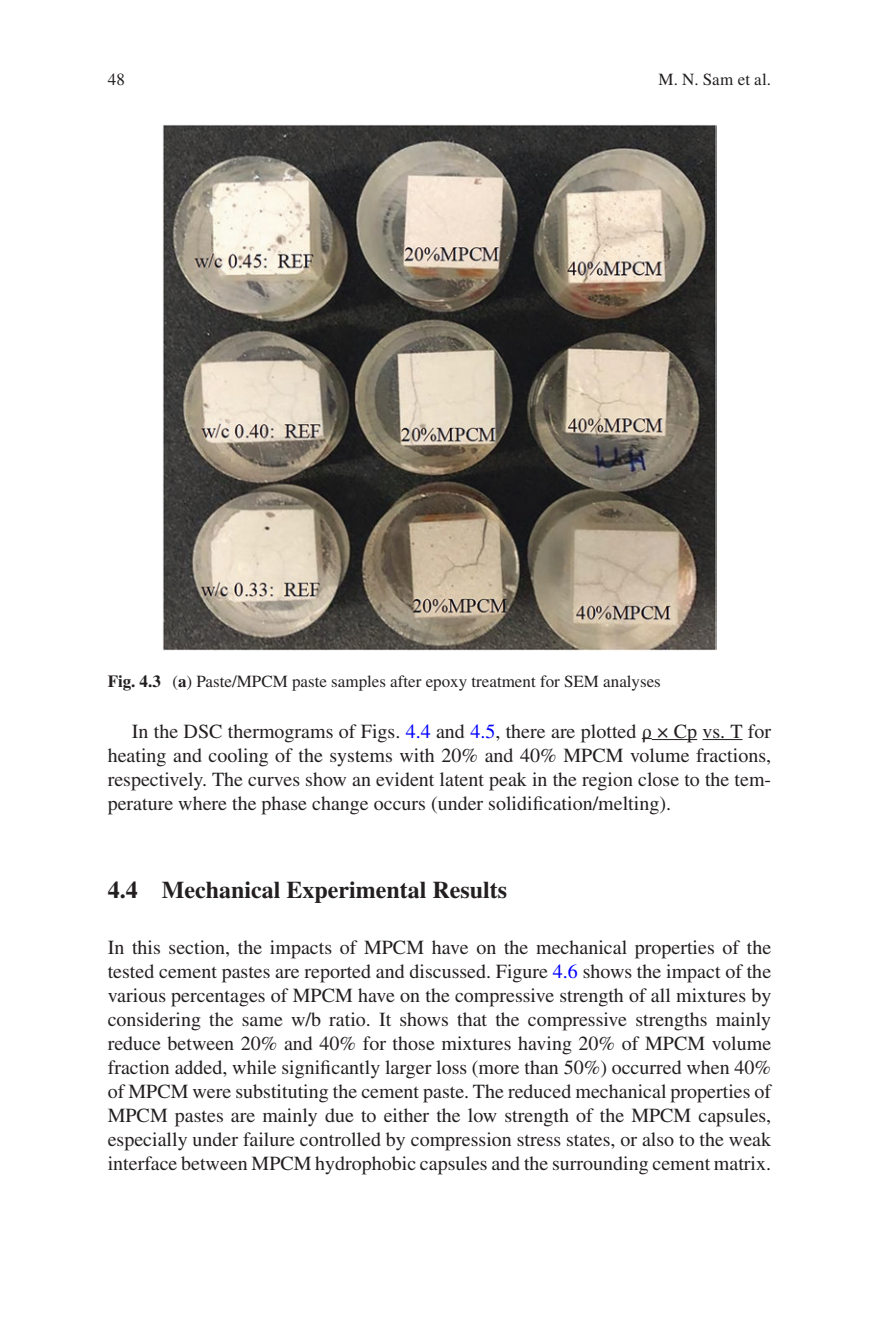
<style>
.page{position:relative;width:879px;height:1333px;background:#fff}
.page>*{position:absolute;margin:0;border:0;box-sizing:border-box;transform-origin:0 0}
._1_hd{font:700 24px "Times LT Std";color:#231f20}
.Text_flush{font:20px/24px "Times LT Std";color:#231f20;text-align:justify}
.Text{font:20px/24px "Times LT Std";color:#231f20;text-align:justify}
.t1{font:17px "Times LT Std";color:#231f20}
.s1{font-weight:700}
.s2{color:#00f}
.s3{font-family:"STIX General"}
</style>
<div class="page">
<img style="left:162px;top:124px;width:555px;height:526px">
<hr style="left:652px;top:739px;width:35px;height:1px;background:#231f20">
<hr style="left:702px;top:739px;width:40px;height:1px;background:#231f20">
<p class="t1" style="left:108px;top:70px;width:19px">48</p>
<p class="t1" style="left:658px;top:70px;width:114px">M. N. Sam et al.</p>
<p class="t1" style="left:108px;top:671px;width:555px"><span class="s1">Fig. 4.3</span> (<span class="s1">a</span>) Paste/MPCM paste samples after epoxy treatment for SEM analyses</p>
<p class="Text" style="left:108px;top:718px;width:665px;text-indent:24px">In the DSC thermograms of Figs. <span class="s2">4.4</span> and <span class="s2">4.5</span>, there are plotted <span class="s3">ρ</span> × Cp vs. T for heating and cooling of the systems with 20% and 40% MPCM volume fractions, respectively. The curves show an evident latent peak in the region close to the tem&shy;perature where the phase change occurs (under solidification/melting).</p>
<h2 class="_1_hd" style="left:108px;top:875px;width:401px">4.4 Mechanical Experimental Results</h2>
<p class="Text_flush" style="left:108px;top:934px;width:665px">In this section, the impacts of MPCM have on the mechanical properties of the tested cement pastes are reported and discussed. Figure <span class="s2">4.6</span> shows the impact of the various percentages of MPCM have on the compressive strength of all mixtures by considering the same w/b ratio. It shows that the compressive strengths mainly reduce between 20% and 40% for those mixtures having 20% of MPCM volume fraction added, while significantly larger loss (more than 50%) occurred when 40% of MPCM were substituting the cement paste. The reduced mechanical properties of MPCM pastes are mainly due to either the low strength of the MPCM capsules, especially under failure controlled by compression stress states, or also to the weak interface between MPCM hydrophobic capsules and the surrounding cement matrix.</p>
</div>
